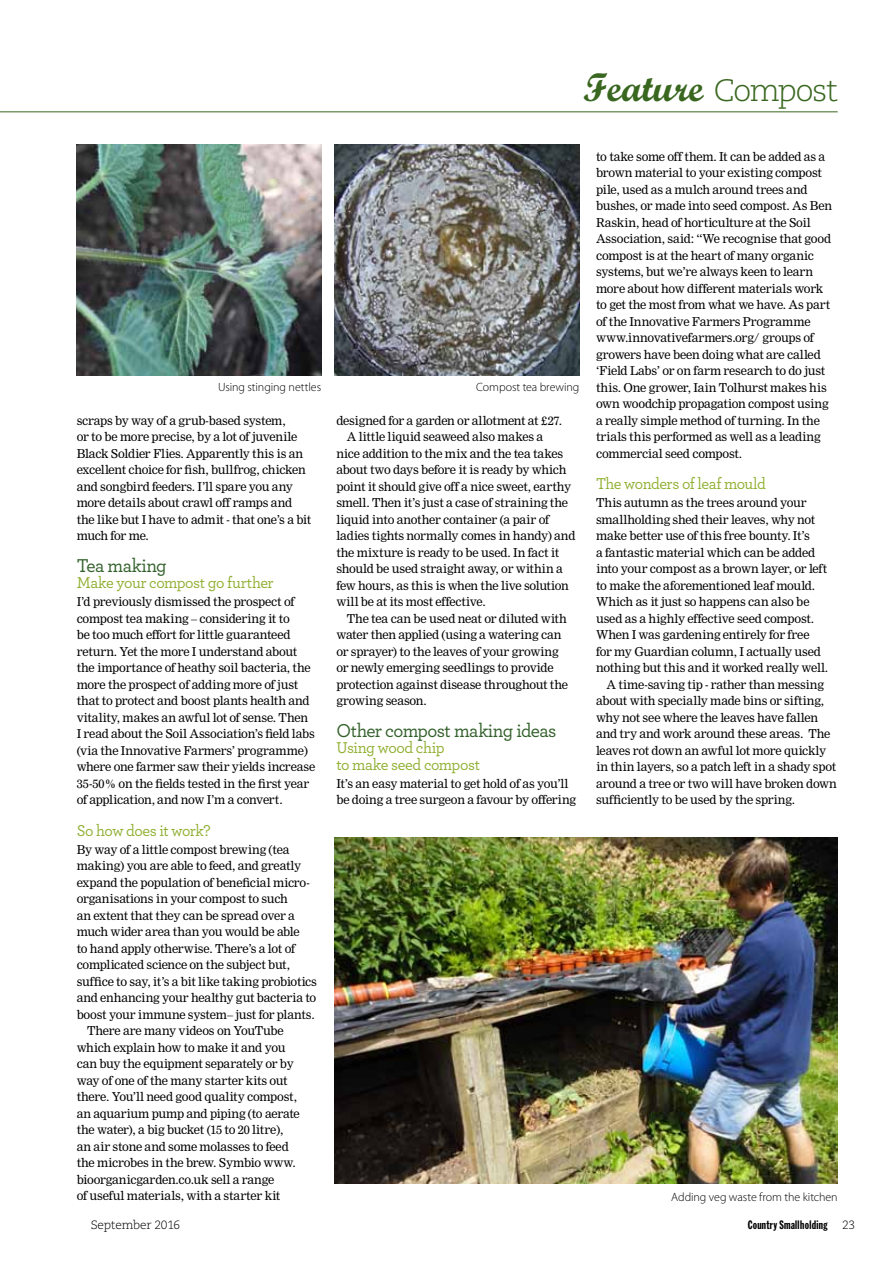
<style>
.page{position:relative;width:893px;height:1263px;background:#fff}
.page>*{position:absolute;margin:0;border:0;box-sizing:border-box;transform-origin:0 0}
.t1{font:700 39.75px "Script";color:#39671f}
.t2{font:500 19.5px "Archer";letter-spacing:-.03em;color:#32602a}
.t3{font:500 16.5px/16.5px "Archer";letter-spacing:-.03em;color:#91b033}
.t4{font:12px/16.5px "Nimrod";letter-spacing:-.02em;color:#000}
.t5{font:300 12px "Myriad Pro";letter-spacing:-.005em;color:#000}
.t6{font:12px "Franklin Gothic Extra Cond";letter-spacing:.025em;color:#000}
.t7{font:300 12px "Caecilia";letter-spacing:-.02em;color:#000}
.s1{font-family:"Caecilia";font-weight:300;font-size:30.9px}
.s2{font-family:"Caecilia";font-weight:300}
</style>
<div class="page">
<hr style="left:0;top:112px;width:838px;height:1px;background:#39671f">
<img style="left:335px;top:144px;width:244px;height:231px">
<img style="left:77px;top:144px;width:244px;height:231px">
<img style="left:335px;top:837px;width:503px;height:347px">
<h1 class="t1" style="left:583px;top:63px;width:256px">Feature <span class="s1">Compost</span></h1>
<p class="t5" style="left:218px;top:380px;width:105px">Using stinging nettles</p>
<p class="t5" style="left:476px;top:380px;width:105px">Compost tea brewing</p>
<p class="t4" style="left:77px;top:412px;width:236px">scraps by way of a grub-based system,<br>or to be more precise, by a lot of juvenile Black Soldier Flies. Apparently this is an excellent choice for fish, bullfrog, chicken and songbird feeders. I’ll spare you any more details about crawl off ramps and the like but I have to admit - that one’s a bit much for me.</p>
<h2 class="t2" style="left:77px;top:551px;width:92px">Tea making</h2>
<h3 class="t3" style="left:77px;top:573px;width:198px">Make your compost go further</h3>
<p class="t4" style="left:77px;top:594px;width:240px">I’d previously dismissed the prospect of compost tea making – considering it to<br>be too much effort for little guaranteed return. Yet the more I understand about the importance of heathy soil bacteria, the more the prospect of adding more of just that to protect and boost plants health and vitality, makes an awful lot of sense. Then I read about the Soil Association’s field labs (via the Innovative Farmers’ programme) where one farmer saw their yields increase 35-50% on the fields tested in the first year of application, and now I’m a convert.</p>
<h3 class="t3" style="left:77px;top:821px;width:135px">So how does it work?</h3>
<p class="t4" style="left:77px;top:841px;width:214px">By way of a little compost brewing (tea</p>
<p class="t4" style="left:77px;top:858px;width:226px">making) you are able to feed, and greatly</p>
<p class="t4" style="left:77px;top:874px;width:235px">expand the population of beneficial micro-</p>
<p class="t4" style="left:77px;top:891px;width:213px">organisations in your compost to such</p>
<p class="t4" style="left:77px;top:907px;width:220px">an extent that they can be spread over a</p>
<p class="t4" style="left:77px;top:924px;width:225px">much wider area than you would be able</p>
<p class="t4" style="left:77px;top:940px;width:220px">to hand apply otherwise. There’s a lot of</p>
<p class="t4" style="left:77px;top:957px;width:215px">complicated science on the subject but,</p>
<p class="t4" style="left:77px;top:973px;width:242px">suffice to say, it’s a bit like taking probiotics</p>
<p class="t4" style="left:77px;top:990px;width:241px">and enhancing your healthy gut bacteria to</p>
<p class="t4" style="left:77px;top:1006px;width:240px">boost your immune system– just for plants.</p>
<p class="t4" style="left:87px;top:1023px;width:198px">There are many videos on YouTube</p>
<p class="t4" style="left:77px;top:1039px;width:210px">which explain how to make it and you</p>
<p class="t4" style="left:77px;top:1056px;width:219px">can buy the equipment separately or by</p>
<p class="t4" style="left:77px;top:1072px;width:212px">way of one of the many starter kits out</p>
<p class="t4" style="left:77px;top:1089px;width:222px">there. You’ll need good quality compost,</p>
<p class="t4" style="left:77px;top:1105px;width:225px">an aquarium pump and piping (to aerate</p>
<p class="t4" style="left:77px;top:1122px;width:208px">the water), a big bucket (15 to 20 litre),</p>
<p class="t4" style="left:77px;top:1138px;width:214px">an air stone and some molasses to feed</p>
<p class="t4" style="left:77px;top:1155px;width:221px">the microbes in the brew. Symbio www.</p>
<p class="t4" style="left:77px;top:1171px;width:199px">bioorganicgarden.co.uk sell a range</p>
<p class="t4" style="left:77px;top:1188px;width:205px">of useful materials, with a starter kit</p>
<p class="t4" style="left:336px;top:412px;width:227px">designed for a garden or allotment at £27.</p>
<p class="t4" style="left:347px;top:429px;width:198px">A little liquid seaweed also makes a</p>
<p class="t4" style="left:336px;top:445px;width:228px">nice addition to the mix and the tea takes</p>
<p class="t4" style="left:336px;top:462px;width:232px">about two days before it is ready by which</p>
<p class="t4" style="left:336px;top:478px;width:236px">point it should give off a nice sweet, earthy</p>
<p class="t4" style="left:336px;top:495px;width:233px">smell. Then it’s just a case of straining the</p>
<p class="t4" style="left:336px;top:511px;width:214px">liquid into another container (a pair of</p>
<p class="t4" style="left:336px;top:528px;width:241px">ladies tights normally comes in handy) and</p>
<p class="t4" style="left:336px;top:544px;width:224px">the mixture is ready to be used. In fact it</p>
<p class="t4" style="left:336px;top:561px;width:228px">should be used straight away, or within a</p>
<p class="t4" style="left:336px;top:577px;width:234px">few hours, as this is when the live solution</p>
<p class="t4" style="left:336px;top:594px;width:151px">will be at its most effective.</p>
<p class="t4" style="left:347px;top:610px;width:221px">The tea can be used neat or diluted with</p>
<p class="t4" style="left:336px;top:627px;width:227px">water then applied (using a watering can</p>
<p class="t4" style="left:336px;top:643px;width:224px">or sprayer) to the leaves of your growing</p>
<p class="t4" style="left:336px;top:660px;width:219px">or newly emerging seedlings to provide</p>
<p class="t4" style="left:336px;top:676px;width:233px">protection against disease throughout the</p>
<p class="t4" style="left:336px;top:693px;width:92px">growing season.</p>
<h2 class="t2" style="left:336px;top:716px;width:222px">Other compost making ideas</h2>
<h3 class="t3" style="left:336px;top:738px;width:145px">Using wood chip<br>to make seed compost</h3>
<p class="t4" style="left:336px;top:775px;width:241px">It’s an easy material to get hold of as you’ll be doing a tree surgeon a favour by offering</p>
<p class="t4" style="left:596px;top:148px;width:238px">to take some off them. It can be added as a brown material to your existing compost pile, used as a mulch around trees and bushes, or made into seed compost. As Ben Raskin, head of horticulture at the Soil Association, said: “We recognise that good compost is at the heart of many organic systems, but we’re always keen to learn more about how different materials work to get the most from what we have. As part of the Innovative Farmers Programme www.innovativefarmers.org/ groups of growers have been doing what are called ‘Field Labs’ or on farm research to do just this. One grower, Iain Tolhurst makes his own woodchip propagation compost using a really simple method of turning. In the trials this performed as well as a leading commercial seed compost.</p>
<h3 class="t3" style="left:596px;top:474px;width:171px">The wonders of leaf mould</h3>
<p class="t4" style="left:596px;top:495px;width:212px">This autumn as the trees around your</p>
<p class="t4" style="left:596px;top:511px;width:221px">smallholding shed their leaves, why not</p>
<p class="t4" style="left:596px;top:528px;width:215px">make better use of this free bounty. It’s</p>
<p class="t4" style="left:596px;top:544px;width:221px">a fantastic material which can be added</p>
<p class="t4" style="left:596px;top:561px;width:233px">into your compost as a brown layer, or left</p>
<p class="t4" style="left:596px;top:577px;width:221px">to make the aforementioned leaf mould.</p>
<p class="t4" style="left:596px;top:594px;width:215px">Which as it just so happens can also be</p>
<p class="t4" style="left:596px;top:610px;width:220px">used as a highly effective seed compost.</p>
<p class="t4" style="left:596px;top:627px;width:215px">When I was gardening entirely for free</p>
<p class="t4" style="left:596px;top:643px;width:226px">for my Guardian column, I actually used</p>
<p class="t4" style="left:596px;top:660px;width:234px">nothing but this and it worked really well.</p>
<p class="t4" style="left:606px;top:676px;width:219px">A time-saving tip - rather than messing</p>
<p class="t4" style="left:596px;top:693px;width:230px">about with specially made bins or sifting,</p>
<p class="t4" style="left:596px;top:709px;width:224px">why not see where the leaves have fallen</p>
<p class="t4" style="left:596px;top:726px;width:236px">and try and work around these areas. The</p>
<p class="t4" style="left:596px;top:742px;width:232px">leaves rot down an awful lot more quickly</p>
<p class="t4" style="left:596px;top:759px;width:242px">in thin layers, so a patch left in a shady spot</p>
<p class="t4" style="left:596px;top:775px;width:242px">around a tree or two will have broken down</p>
<p class="t4" style="left:596px;top:792px;width:201px">sufficiently to be used by the spring.</p>
<p class="t5" style="left:671px;top:1190px;width:168px">Adding veg waste from the kitchen</p>
<p class="t7" style="left:91px;top:1218px;width:91px">September 2016</p>
<p class="t6" style="left:748px;top:1219px;width:109px">Country Smallholding <span class="s2">23</span></p>
</div>
